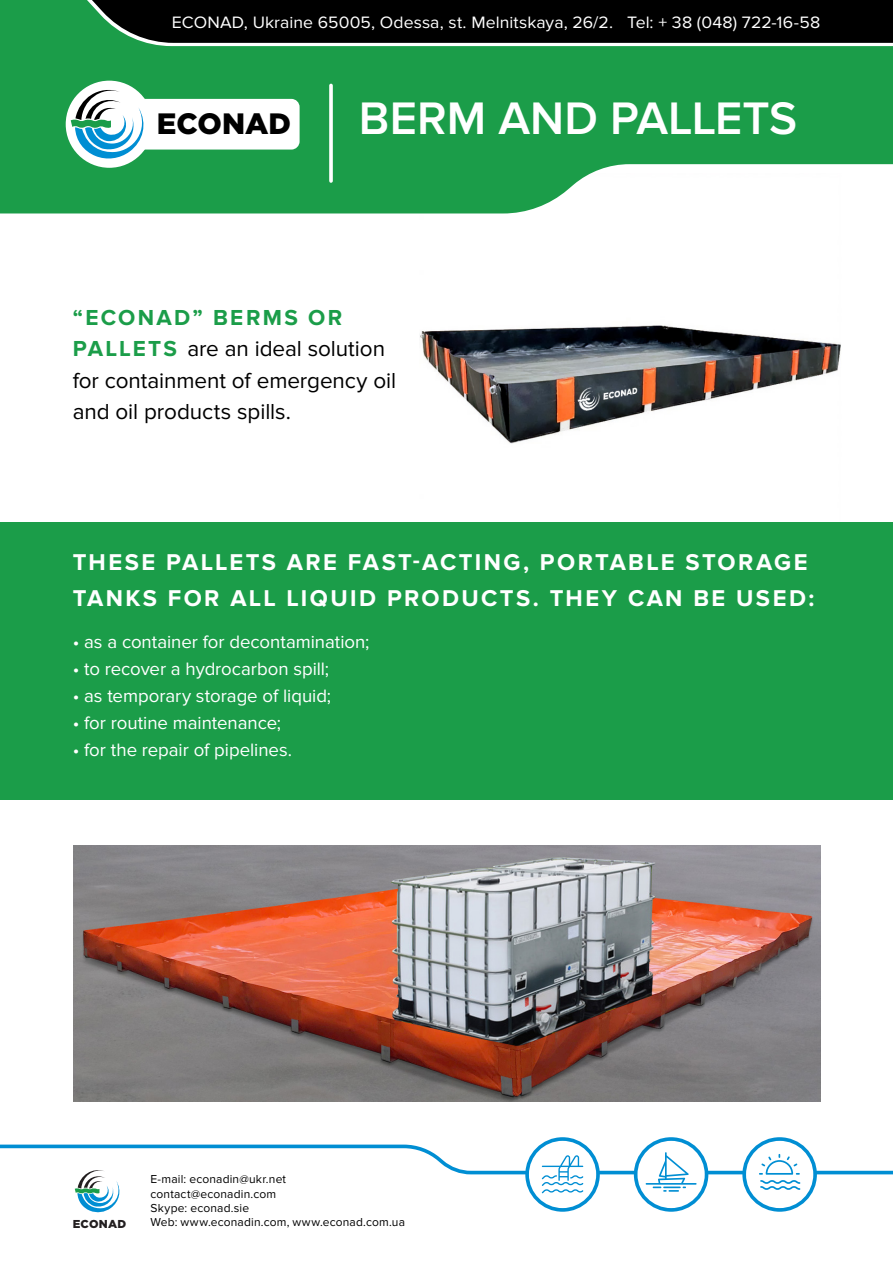
<style>
.page{position:relative;width:893px;height:1263px;background:#fff}
.page>*{position:absolute;margin:0;border:0;box-sizing:border-box;transform-origin:0 0}
.t1{font:600 47.25px "Proxima Nova";color:#fff}
.t2{font:900 29.4px "Gotham Pro";color:#000}
.t3{font:700 23.7px/35.5px "Proxima Nova";letter-spacing:.1em;color:#fff}
.t4{font:22.5px/31.5px "Proxima Nova";letter-spacing:-.005em;color:#000}
.t5{font:18.6px "Proxima Nova";letter-spacing:-.005em;color:#fff}
.t6{font:17.1px "Proxima Nova";letter-spacing:.005em;color:#fff}
.t7{font:12px/14.4px "Proxima Nova";letter-spacing:.015em;color:#000}
.t8{font:900 11.55px "Gotham Pro";letter-spacing:.025em;color:#231f20}
.s1{font-weight:700;color:#1b9d49}
</style>
<div class="page">
<img style="left:419px;top:213px;width:422px;height:231px">
<img style="left:74px;top:846px;width:746px;height:256px">
<svg style="left:0;top:0;width:893px;height:213px;background:#2e894e"></svg>
<svg style="left:0;top:1144px;width:893px;height:46px"></svg>
<svg style="left:525px;top:1137px;width:75px;height:75px"></svg>
<svg style="left:634px;top:1137px;width:74px;height:75px"></svg>
<svg style="left:742px;top:1137px;width:75px;height:75px"></svg>
<svg style="left:329px;top:85px;width:4px;height:96px"></svg>
<div style="left:0;top:522px;width:893px;height:277px;background:#1b9d49"></div>
<svg style="left:75px;top:1167px;width:48px;height:46px"></svg>
<div style="left:66px;top:81px;width:87px;height:87px;background:#fff;border-radius:50%"></div>
<svg style="left:71px;top:85px;width:229px;height:76px"></svg>
<p class="t6" style="left:172px;top:12px;width:650px">ECONAD, Ukraine 65005, Odessa, st. Melnitskaya, 26/2. Tel: + 38 (048) 722-16-58</p>
<h2 class="t2" style="left:157px;top:107px;width:136px">ECONAD</h2>
<h1 class="t1" style="left:359px;top:92px;width:440px">BERM AND PALLETS</h1>
<p class="t4" style="left:73px;top:302px;width:325px"><span class="s1">“ECONAD” BERMS OR<br>PALLETS</span> are an ideal solution for containment of emergency oil and oil products spills.</p>
<p class="t3" style="left:73px;top:545px;width:743px">THESE PALLETS ARE FAST-ACTING, PORTABLE STORAGE<br>TANKS FOR ALL LIQUID PRODUCTS. THEY CAN BE USED:</p>
<p class="t5" style="left:73px;top:631px;width:298px">• as a container for decontamination;</p>
<p class="t5" style="left:73px;top:658px;width:258px">• to recover a hydrocarbon spill;</p>
<p class="t5" style="left:73px;top:685px;width:260px">• as temporary storage of liquid;</p>
<p class="t5" style="left:73px;top:712px;width:210px">• for routine maintenance;</p>
<p class="t5" style="left:73px;top:739px;width:221px">• for the repair of pipelines.</p>
<p class="t7" style="left:150px;top:1172px;width:137px">E-mail: econadin@ukr.net contact@econadin.com<br>Skype: econad.sie</p>
<p class="t8" style="left:73px;top:1217px;width:55px">ECONAD</p>
<p class="t7" style="left:150px;top:1215px;width:256px">Web: www.econadin.com, www.econad.com.ua</p>
</div>
